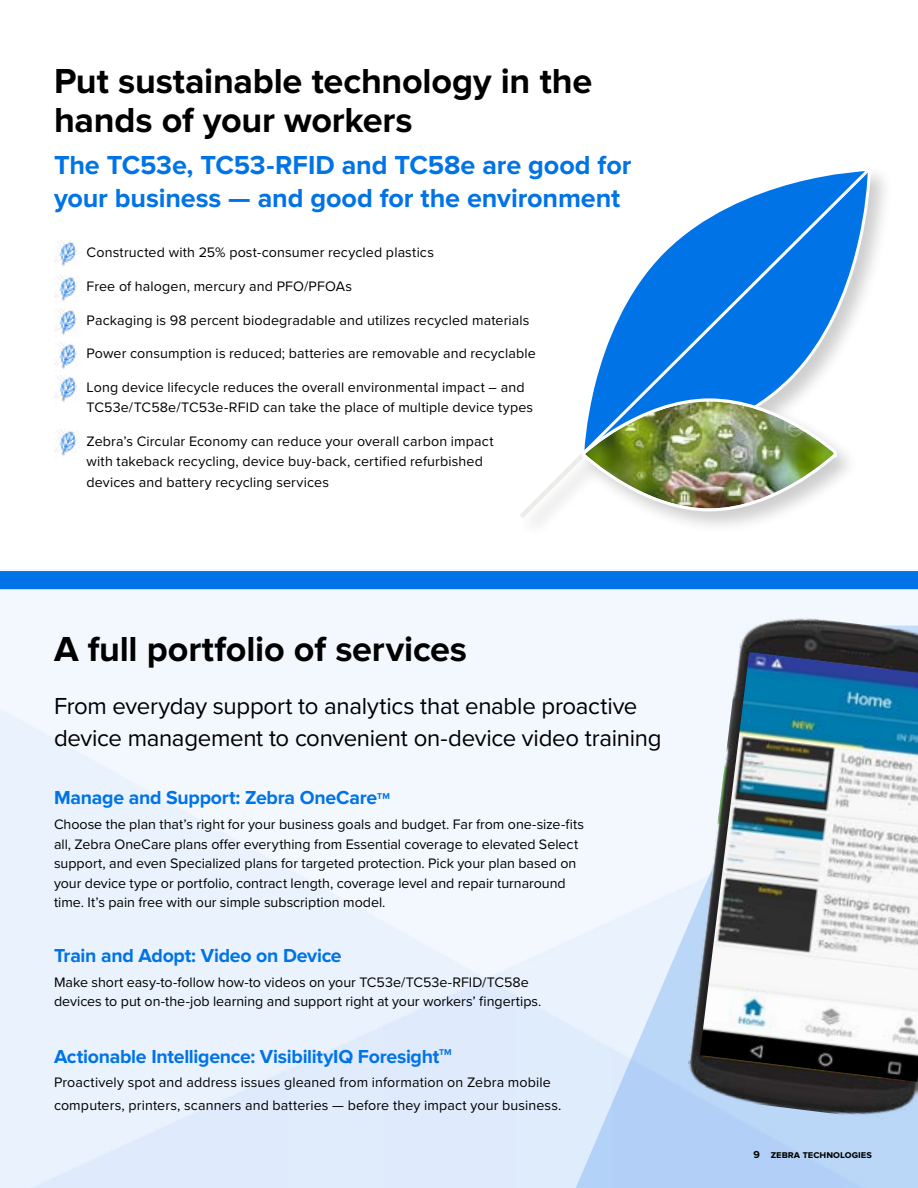
<style>
.page{position:relative;width:918px;height:1188px;background:#fff}
.page>*{position:absolute;margin:0;border:0;box-sizing:border-box;transform-origin:0 0}
.t1{font:700 36px/39px "Proxima Nova";letter-spacing:-.01em;color:#000}
.t2{font:700 27px/33px "Proxima Nova";letter-spacing:-.005em;color:#0073e6}
.t3{font:24px/31.5px "Proxima Nova";letter-spacing:-.015em;color:#000}
.t4{font:700 19.5px "Proxima Nova";letter-spacing:-.015em;color:#0073e6}
.t5{font:14.25px/19.5px "Proxima Nova";letter-spacing:.005em;color:#000}
.t6{font:700 10.5px "Proxima Nova";color:#000}
.t7{font:700 8.7px "Proxima Nova";color:#0073e6}
</style>
<div class="page">
<svg style="left:563px;top:626px;width:355px;height:562px"></svg>
<img style="left:684px;top:610px;width:234px;height:513px">
<img style="left:700px;top:652px;width:218px;height:430px">
<img style="left:520px;top:454px;width:319px;height:69px">
<div style="left:0;top:571px;width:918px;height:18px;background:#0073e6"></div>
<svg style="left:581px;top:171px;width:292px;height:285px"></svg>
<img style="left:54px;top:240px;width:23px;height:27px">
<img style="left:54px;top:275px;width:23px;height:27px">
<img style="left:54px;top:310px;width:23px;height:26px">
<img style="left:54px;top:344px;width:23px;height:26px">
<img style="left:54px;top:377px;width:23px;height:26px">
<img style="left:54px;top:431px;width:23px;height:26px">
<h1 class="t1" style="left:54px;top:63px;width:540px">Put sustainable technology in the hands of your workers</h1>
<h2 class="t2" style="left:54px;top:149px;width:579px">The TC53e, TC53-RFID and TC58e are good for your business — and good for the environment</h2>
<p class="t5" style="left:87px;top:242px;width:349px">Constructed with 25% post-consumer recycled plastics</p>
<p class="t5" style="left:87px;top:276px;width:267px">Free of halogen, mercury and PFO/PFOAs</p>
<p class="t5" style="left:87px;top:310px;width:444px">Packaging is 98 percent biodegradable and utilizes recycled materials</p>
<p class="t5" style="left:87px;top:343px;width:451px">Power consumption is reduced; batteries are removable and recyclable</p>
<p class="t5" style="left:87px;top:377px;width:448px;line-height:20.2px">Long device lifecycle reduces the overall environmental impact – and<br>TC53e/TC58e/TC53e-RFID can take the place of multiple device types</p>
<p class="t5" style="left:87px;top:431px;width:409px;line-height:20.2px">Zebra’s Circular Economy can reduce your overall carbon impact with takeback recycling, device buy-back, certified refurbished devices and battery recycling services</p>
<h1 class="t1" style="left:54px;top:630px;width:415px">A full portfolio of services</h1>
<h3 class="t3" style="left:54px;top:689px;width:609px">From everyday support to analytics that enable proactive device management to convenient on-device video training</h3>
<h3 class="t4" style="left:54px;top:787px;width:325px">Manage and Support: Zebra OneCare</h3>
<p class="t7" style="left:377px;top:792px;width:14px">TM</p>
<p class="t5" style="left:54px;top:814px;width:532px">Choose the plan that’s right for your business goals and budget. Far from one-size-fits all, Zebra OneCare plans offer everything from Essential coverage to elevated Select support, and even Specialized plans for targeted protection. Pick your plan based on your device type or portfolio, contract length, coverage level and repair turnaround time. It’s pain free with our simple subscription model.</p>
<h3 class="t4" style="left:54px;top:944px;width:289px">Train and Adopt: Video on Device</h3>
<p class="t5" style="left:54px;top:972px;width:489px">Make short easy-to-follow how-to videos on your TC53e/TC53e-RFID/TC58e devices to put on-the-job learning and support right at your workers’ fingertips.</p>
<h3 class="t4" style="left:54px;top:1045px;width:387px">Actionable Intelligence: VisibilityIQ Foresight</h3>
<p class="t7" style="left:439px;top:1047px;width:14px">TM</p>
<p class="t5" style="left:54px;top:1071px;width:509px;line-height:22.5px">Proactively spot and address issues gleaned from information on Zebra mobile computers, printers, scanners and batteries — before they impact your business.</p>
<p class="t6" style="left:754px;top:1144px;width:120px">9 zebra technologies</p>
<p class="t6" style="left:754px;top:1148px;width:120px">9 zebra technologies</p>
</div>
